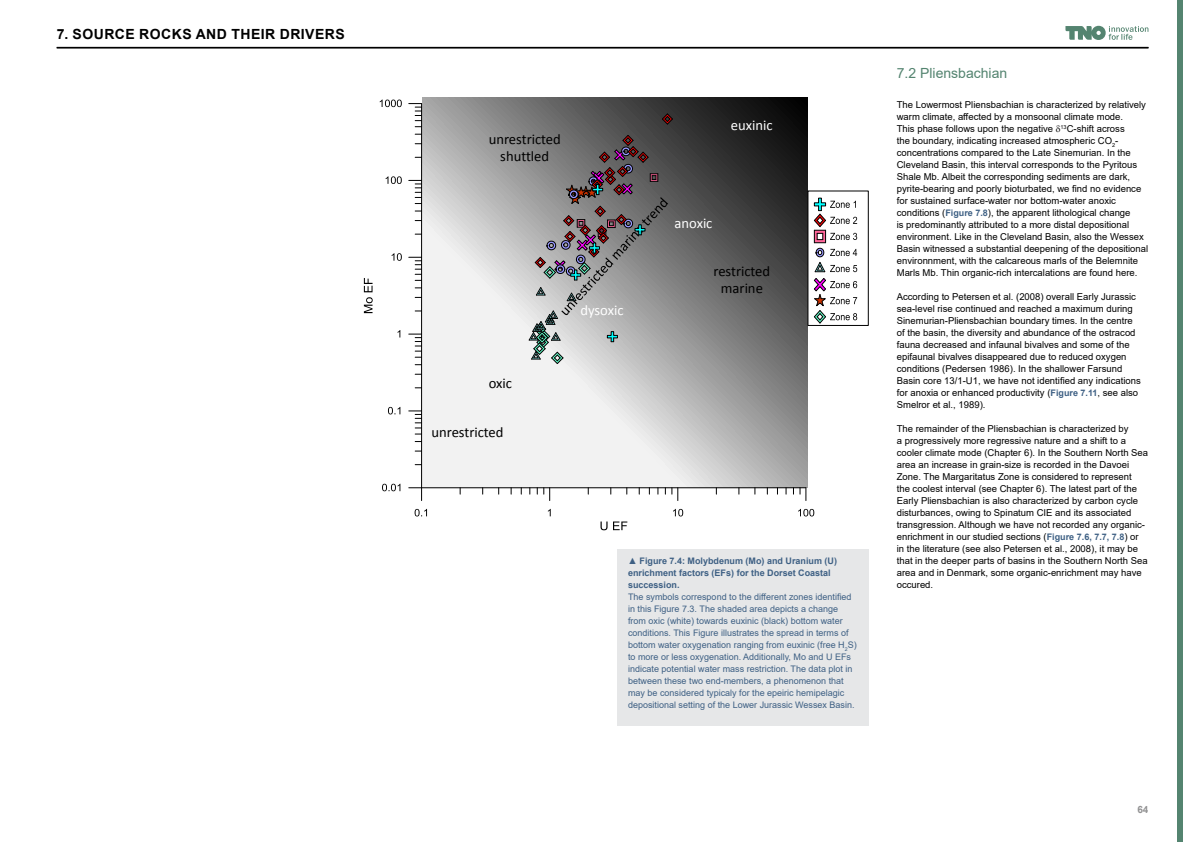
<style>
.page{position:relative;width:1191px;height:842px;background:#fff}
.page>*{position:absolute;margin:0;border:0;box-sizing:border-box;transform-origin:0 0}
.t1{font:14.6px/17.5px "Calibri";color:#000;text-align:center}
.t2{font:14.6px "Calibri";color:#fff}
.t3{font:700 14px "Arial";letter-spacing:.035em;color:#000}
.t4{font:14px "Arial";color:#548470}
.t5{font:700 10px "Arial";color:#929293}
.t6{font:9.5px/12px "Arial";color:#000}
.t7{font:9px/12px "Arial";color:#3e6084}
.t8{font:700 9px/12px "Arial";color:#3e6084}
.s1{font-weight:400}
.s2{font-weight:700;font-size:9px;color:#3e6084}
</style>
<div class="page">
<div style="left:617px;top:549px;width:251px;height:177px;background:#e6e7e8"></div>
<hr style="left:57px;top:47px;width:1091px;height:1px;background:#000">
<svg style="left:1065px;top:26px;width:83px;height:14px"></svg>
<svg style="left:422px;top:98px;width:385px;height:389px"></svg>
<hr style="left:421px;top:488px;width:385px;height:1px;background:#000">
<svg style="left:537px;top:488px;width:13px;height:13px"></svg>
<svg style="left:665px;top:488px;width:13px;height:13px"></svg>
<svg style="left:800px;top:488px;width:6px;height:13px"></svg>
<svg style="left:414px;top:509px;width:13px;height:7px"></svg>
<svg style="left:548px;top:509px;width:3px;height:7px"></svg>
<svg style="left:673px;top:509px;width:10px;height:7px"></svg>
<svg style="left:798px;top:509px;width:16px;height:7px"></svg>
<svg style="left:600px;top:521px;width:27px;height:9px"></svg>
<hr style="left:421px;top:104px;width:1px;height:384px;background:#000">
<svg style="left:409px;top:488px;width:13px;height:13px"></svg>
<svg style="left:409px;top:411px;width:12px;height:24px"></svg>
<svg style="left:409px;top:334px;width:12px;height:24px"></svg>
<svg style="left:409px;top:257px;width:12px;height:24px"></svg>
<svg style="left:409px;top:180px;width:12px;height:24px"></svg>
<svg style="left:409px;top:103px;width:12px;height:18px"></svg>
<svg style="left:382px;top:484px;width:18px;height:7px"></svg>
<svg style="left:388px;top:407px;width:12px;height:7px"></svg>
<svg style="left:391px;top:253px;width:11px;height:8px"></svg>
<svg style="left:386px;top:176px;width:16px;height:8px"></svg>
<svg style="left:380px;top:100px;width:22px;height:7px"></svg>
<svg style="left:364px;top:278px;width:9px;height:35px"></svg>
<svg style="left:662px;top:114px;width:10px;height:10px"></svg>
<svg style="left:529px;top:135px;width:139px;height:229px;background:#8d8a8c"></svg>
<svg style="left:814px;top:198px;width:43px;height:125px"></svg>
<div style="left:1176px;top:0;width:6px;height:842px;background:#548470"></div>
<h2 class="t3" style="left:57px;top:25px;width:290px">7. SOURCE ROCKS AND THEIR DRIVERS</h2>
<h1 class="t1" style="left:489px;top:130px;width:74px">unrestricted shuttled</h1>
<h1 class="t1" style="left:489px;top:374px;width:25px">oxic</h1>
<h1 class="t1" style="left:431px;top:424px;width:74px">unrestricted</h1>
<h1 class="t2" style="left:580px;top:301px;width:45px">dysoxic</h1>
<h1 class="t2" style="left:731px;top:116px;width:43px">euxinic</h1>
<h1 class="t2" style="left:674px;top:214px;width:39px">anoxic</h1>
<h1 class="t1" style="left:713px;top:262px;width:58px">restricted marine</h1>
<p class="t8" style="left:628px;top:555px;width:210px"><span class="s1">▲</span> Figure 7.4: Molybdenum (Mo) and Uranium (U) enrichment factors (EFs) for the Dorset Coastal succession.</p>
<p class="t7" style="left:628px;top:591px;width:230px">The symbols correspond to the different zones identified in this Figure 7.3. The shaded area depicts a change from oxic (white) towards euxinic (black) bottom water conditions. This Figure illustrates the spread in terms of bottom water oxygenation ranging from euxinic (free H<sub>2</sub>S) to more or less oxygenation. Additionally, Mo and U EFs indicate potential water mass restriction. The data plot in between these two end-members, a phenomenon that may be considered typicaly for the epeiric hemipelagic depositional setting of the Lower Jurassic Wessex Basin.</p>
<h2 class="t4" style="left:896px;top:63px;width:112px">7.2 Pliensbachian</h2>
<p class="t6" style="left:896px;top:99px;width:253px">The Lowermost Pliensbachian is characterized by relatively warm climate, affected by a monsoonal climate mode.<br>This phase follows upon the negative <sup>13</sup>C-shift across<br>the boundary, indicating increased atmospheric CO<sub>2</sub>- concentrations compared to the Late Sinemurian. In the Cleveland Basin, this interval corresponds to the Pyritous Shale Mb. Albeit the corresponding sediments are dark, pyrite-bearing and poorly bioturbated, we find no evidence for sustained surface-water nor bottom-water anoxic conditions (<span class="s2">Figure 7.8</span>), the apparent lithological change<br>is predominantly attributed to a more distal depositional environment. Like in the Cleveland Basin, also the Wessex Basin witnessed a substantial deepening of the depositional environnment, with the calcareous marls of the Belemnite Marls Mb. Thin organic-rich intercalations are found here.</p>
<p class="t6" style="left:896px;top:291px;width:245px">According to Petersen et al. (2008) overall Early Jurassic sea-level rise continued and reached a maximum during Sinemurian-Pliensbachian boundary times. In the centre of the basin, the diversity and abundance of the ostracod fauna decreased and infaunal bivalves and some of the epifaunal bivalves disappeared due to reduced oxygen conditions (Pedersen 1986). In the shallower Farsund Basin core 13/1-U1, we have not identified any indications for anoxia or enhanced productivity (<span class="s2">Figure 7.11</span>, see also Smelror et al., 1989).</p>
<p class="t6" style="left:896px;top:423px;width:253px">The remainder of the Pliensbachian is characterized by<br>a progressively more regressive nature and a shift to a cooler climate mode (Chapter 6). In the Southern North Sea area an increase in grain-size is recorded in the Davoei Zone. The Margaritatus Zone is considered to represent<br>the coolest interval (see Chapter 6). The latest part of the Early Pliensbachian is also characterized by carbon cycle disturbances, owing to Spinatum CIE and its associated transgression. Although we have not recorded any organic&shy;enrichment in our studied sections (<span class="s2">Figure 7.6, 7.7, 7.8</span>) or in the literature (see also Petersen et al., 2008), it may be that in the deeper parts of basins in the Southern North Sea area and in Denmark, some organic-enrichment may have occured.</p>
<p class="t5" style="left:1137px;top:803px;width:13px">64</p>
</div>
